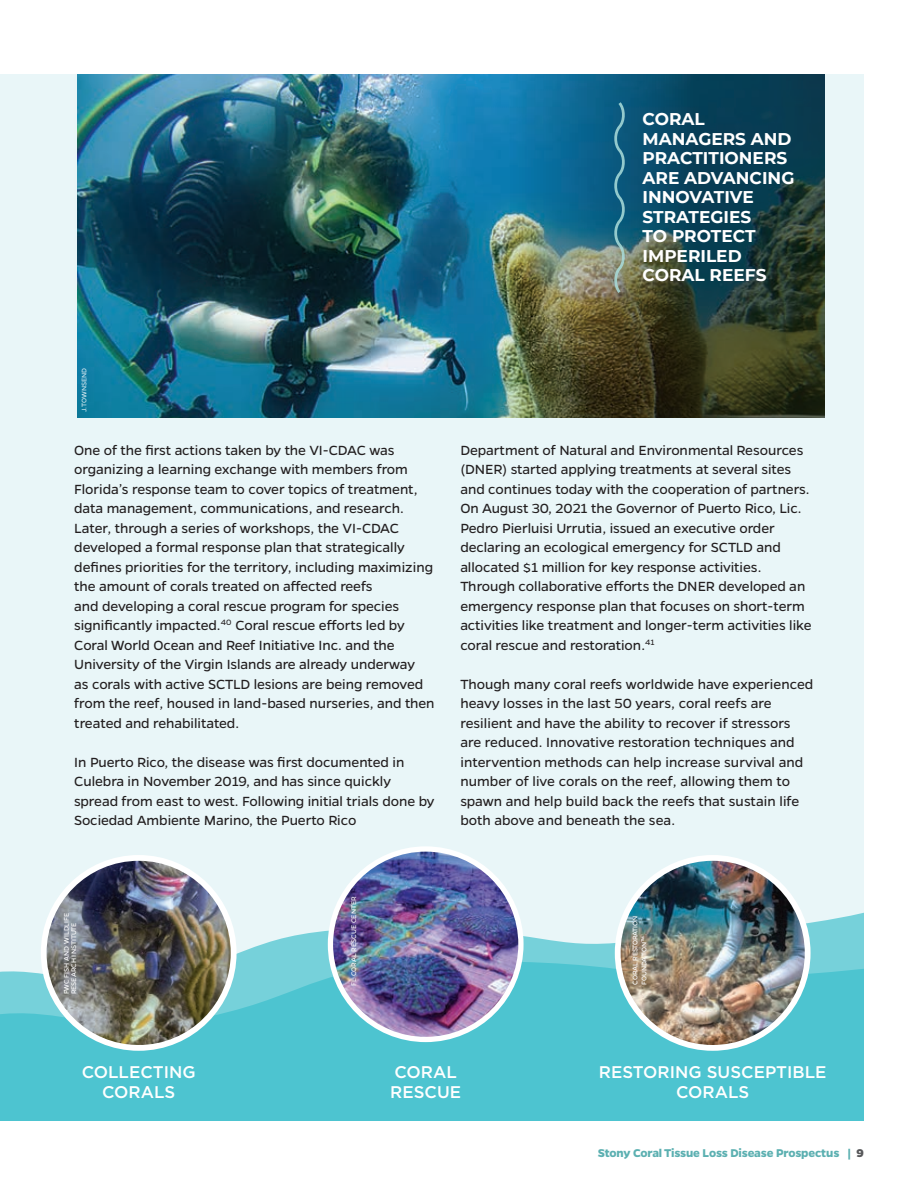
<style>
.page{position:relative;width:918px;height:1188px;background:#fff}
.page>*{position:absolute;margin:0;border:0;box-sizing:border-box;transform-origin:0 0}
.t1{font:700 16.95px/19.5px "Montserrat";color:#fff}
.t2{font:500 16.95px/20.2px "Gotham";color:#fff;text-align:center}
.t3{font:15px/19.5px "Gentona";letter-spacing:-.005em;color:#231f20}
.t4{font:700 12.75px "Gentona";letter-spacing:-.015em;color:#5cb0b1}
.t5{font:7.5px/9px "Gentona";letter-spacing:-.01em;color:#fff}
.s1{font-weight:800;color:#57585a}
</style>
<div class="page">
<div style="left:0;top:74px;width:864px;height:1046px;background:#e9f6f8"></div>
<svg style="left:0;top:859px;width:864px;height:261px;fill:#4dc4d0"></svg>
<img style="left:618px;top:858px;width:190px;height:190px;border-radius:95px">
<div style="left:615px;top:855px;width:196px;height:196px;border:6px solid #fff;border-radius:50%"></div>
<img style="left:44px;top:858px;width:190px;height:190px;border-radius:95px">
<div style="left:41px;top:855px;width:196px;height:196px;border:6px solid #fff;border-radius:50%"></div>
<img style="left:330px;top:849px;width:191px;height:190px;border-radius:95px">
<div style="left:328px;top:846px;width:196px;height:196px;border:5px solid #fff;border-radius:50%"></div>
<img style="left:77px;top:74px;width:748px;height:344px">
<svg style="left:613px;top:102px;width:13px;height:192px;background:#437c8d"></svg>
<p class="t1" style="left:643px;top:109px;width:153px">CORAL<br>MANAGERS AND<br>PRACTITIONERS<br>ARE ADVANCING<br>INNOVATIVE<br>STRATEGIES<br>TO PROTECT<br>IMPERILED<br>CORAL REEFS</p>
<p class="t5" style="left:80px;top:412px;width:46px;rotate:-90deg">J.TOWNSEND</p>
<p class="t3" style="left:74px;top:440px;width:362px">One of the first actions taken by the VI-CDAC was organizing a learning exchange with members from Florida’s response team to cover topics of treatment, data management, communications, and research.<br>Later, through a series of workshops, the VI-CDAC developed a formal response plan that strategically defines priorities for the territory, including maximizing the amount of corals treated on affected reefs<br>and developing a coral rescue program for species significantly impacted.<sup>40</sup> Coral rescue efforts led by Coral World Ocean and Reef Initiative Inc. and the University of the Virgin Islands are already underway<br>as corals with active SCTLD lesions are being removed from the reef, housed in land-based nurseries, and then treated and rehabilitated.</p>
<p class="t3" style="left:74px;top:752px;width:362px">In Puerto Rico, the disease was first documented in Culebra in November 2019, and has since quickly spread from east to west. Following initial trials done by Sociedad Ambiente Marino, the Puerto Rico</p>
<p class="t3" style="left:460px;top:440px;width:353px">Department of Natural and Environmental Resources (DNER) started applying treatments at several sites and continues today with the cooperation of partners.<br>On August 30, 2021 the Governor of Puerto Rico, Lic.<br>Pedro Pierluisi Urrutia, issued an executive order declaring an ecological emergency for SCTLD and allocated $1 million for key response activities.<br>Through collaborative efforts the DNER developed an emergency response plan that focuses on short-term activities like treatment and longer-term activities like coral rescue and restoration.<sup>41</sup></p>
<p class="t3" style="left:460px;top:674px;width:355px">Though many coral reefs worldwide have experienced heavy losses in the last 50 years, coral reefs are resilient and have the ability to recover if stressors are reduced. Innovative restoration techniques and intervention methods can help increase survival and number of live corals on the reef, allowing them to spawn and help build back the reefs that sustain life both above and beneath the sea.</p>
<p class="t5" style="left:63px;top:994px;width:83px;line-height:7.5px;rotate:-90deg">FWC FISH AND WILDLIFE<br>RESEARCH INSTITUTE</p>
<p class="t5" style="left:349px;top:986px;width:90px;rotate:-90deg">FL CORAL RESCUE CENTER</p>
<p class="t5" style="left:631px;top:985px;width:70px;rotate:-90deg">CORAL RESTORATION<br>FOUNDATION<sup>TM</sup></p>
<p class="t2" style="left:82px;top:1061px;width:115px">COLLECTING<br>CORALS</p>
<p class="t2" style="left:390px;top:1061px;width:72px;text-align:left">CORAL<br>RESCUE</p>
<p class="t2" style="left:599px;top:1061px;width:229px">RESTORING SUSCEPTIBLE<br>CORALS</p>
<p class="t4" style="left:598px;top:1146px;width:268px">Stony Coral Tissue Loss Disease Prospectus | <span class="s1">9</span></p>
</div>
